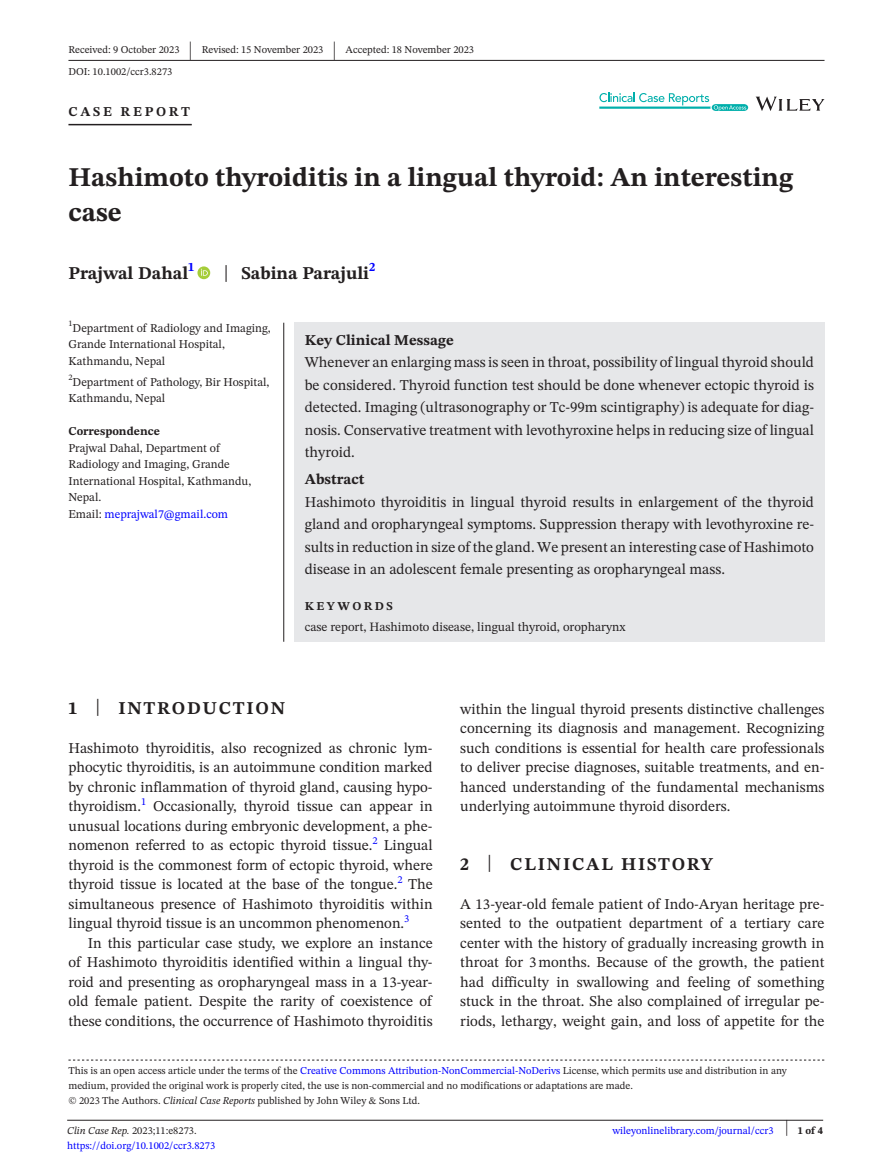
<style>
.page{position:relative;width:893px;height:1174px;background:#fff}
.page>*{position:absolute;margin:0;border:0;box-sizing:border-box;transform-origin:0 0}
.t1{font:700 27px/34.5px "STIX Two Text";color:#231f20}
.t2{font:25.65px "STIX Two Text";color:#231f20;scale:.49 1}
.t3{font:700 18px "STIX Two Text";letter-spacing:.1em;color:#231f20}
.t4{font:700 18px "STIX Two Text";color:#231f20}
.t5{font:15px/19.5px "STIX Two Text";color:#231f20;text-align:justify}
.t6{font:700 15px "STIX Two Text";color:#231f20}
.t7{font:700 13.5px "STIX Two Text";letter-spacing:.2em;color:#231f20}
.t8{font:12.75px "STIX Two Text";color:#231f20}
.t9{font:12px/16.5px "STIX Two Text";color:#231f20}
.t10{font:700 12px "STIX Two Text";color:#231f20}
.t11{font:700 12px "STIX Two Text";letter-spacing:.2em;color:#231f20}
.t12{font:10.5px/15px "STIX Two Text";color:#231f20}
.t13{font:10.5px "STIX Two Text";color:#00f}
.t14{font:700 10.5px "STIX Two Text";color:#231f20}
.s1{font-weight:400;font-size:23.4px}
.s2{color:#00f}
.s3{font-weight:400;font-size:23.7px}
.s4{font-style:italic}
.s5{font-weight:400;font-size:22.2px}
</style>
<div class="page">
<hr style="left:67px;top:1119px;width:756px;height:1px;background:#231f20">
<svg style="left:756px;top:97px;width:68px;height:14px"></svg>
<svg style="left:599px;top:93px;width:149px;height:18px"></svg>
<hr style="left:68px;top:60px;width:756px;height:1px;background:#231f20">
<hr style="left:68px;top:124px;width:124px;height:1px;background:#231f20">
<svg style="left:197px;top:266px;width:13px;height:13px"></svg>
<svg style="left:201px;top:269px;width:7px;height:7px"></svg>
<svg style="left:68px;top:1059px;width:756px;height:1px"></svg>
<div style="left:294px;top:323px;width:530px;height:319px;background:#e6e7e9"></div>
<hr style="left:283px;top:323px;width:1px;height:319px;background:#231f20">
<p class="t12" style="left:68px;top:42px;width:113px">Received: 9 October 2023</p>
<h2 class="t2" style="left:189px;top:32px;width:8px">|</h2>
<p class="t12" style="left:202px;top:42px;width:123px">Revised: 15 November 2023</p>
<h2 class="t2" style="left:333px;top:32px;width:8px">|</h2>
<p class="t12" style="left:346px;top:42px;width:130px">Accepted: 18 November 2023</p>
<p class="t12" style="left:68px;top:64px;width:105px">DOI: 10.1002/ccr3.8273</p>
<p class="t7" style="left:68px;top:101px;width:123px">CASE REPORT</p>
<h1 class="t1" style="left:68px;top:161px;width:726px">Hashimoto thyroiditis in a lingual thyroid: An interesting case</h1>
<p class="t4" style="left:68px;top:260px;width:128px">Prajwal Dahal<sup>1</sup></p>
<p class="t4" style="left:224px;top:260px;width:153px"><span class="s1">|</span> Sabina Parajuli<sup>2</sup></p>
<p class="t9" style="left:68px;top:319px;width:204px"><sup>1</sup>Department of Radiology and Imaging,<br>Grande International Hospital,<br>Kathmandu, Nepal</p>
<p class="t9" style="left:68px;top:373px;width:202px"><sup>2</sup>Department of Pathology, Bir Hospital,<br>Kathmandu, Nepal</p>
<p class="t10" style="left:68px;top:423px;width:93px">Correspondence</p>
<p class="t9" style="left:68px;top:439px;width:184px">Prajwal Dahal, Department of<br>Radiology and Imaging, Grande<br>International Hospital, Kathmandu,<br>Nepal.<br>Email: <span class="s2">meprajwal7@gmail.com</span></p>
<p class="t6" style="left:305px;top:329px;width:150px">Key Clinical Message</p>
<p class="t5" style="left:305px;top:351px;width:511px;line-height:22.5px">Whenever an enlarging mass is seen in throat, possibility of lingual thyroid should be considered. Thyroid function test should be done whenever ectopic thyroid is detected. Imaging (ultrasonography or Tc-99m scintigraphy) is adequate for diag&shy;nosis. Conservative treatment with levothyroxine helps in reducing size of lingual thyroid.</p>
<p class="t6" style="left:305px;top:468px;width:61px">Abstract</p>
<p class="t5" style="left:305px;top:490px;width:511px;line-height:22.5px">Hashimoto thyroiditis in lingual thyroid results in enlargement of the thyroid gland and oropharyngeal symptoms. Suppression therapy with levothyroxine re&shy;sults in reduction in size of the gland. We present an interesting case of Hashimoto disease in an adolescent female presenting as oropharyngeal mass.</p>
<p class="t11" style="left:305px;top:597px;width:90px">KEYWORDS</p>
<p class="t8" style="left:305px;top:618px;width:322px">case report, Hashimoto disease, lingual thyroid, oropharynx</p>
<p class="t3" style="left:68px;top:695px;width:218px">1 <span class="s3">|</span> INTRODUCTION</p>
<p class="t5" style="left:68px;top:738px;width:366px">Hashimoto thyroiditis, also recognized as chronic lym&shy;phocytic thyroiditis, is an autoimmune condition marked by chronic inflammation of thyroid gland, causing hypo&shy;thyroidism.</p>
<p class="t13" style="left:141px;top:793px;width:7px">1</p>
<p class="t5" style="left:68px;top:796px;width:366px;text-indent:85px">Occasionally, thyroid tissue can appear in unusual locations during embryonic development, a phe&shy;nomenon referred to as ectopic thyroid tissue.</p>
<p class="t13" style="left:372px;top:832px;width:7px">2</p>
<p class="t5" style="left:68px;top:835px;width:366px;text-indent:315px">Lingual thyroid is the commonest form of ectopic thyroid, where thyroid tissue is located at the base of the tongue.</p>
<p class="t13" style="left:398px;top:871px;width:7px">2</p>
<p class="t5" style="left:68px;top:874px;width:366px;text-indent:340px">The simultaneous presence of Hashimoto thyroiditis within lingual thyroid tissue is an uncommon phenomenon.</p>
<p class="t13" style="left:404px;top:910px;width:7px">3</p>
<p class="t5" style="left:68px;top:933px;width:366px;text-indent:20px">In this particular case study, we explore an instance of Hashimoto thyroiditis identified within a lingual thy&shy;roid and presenting as oropharyngeal mass in a 13-year&shy;old female patient. Despite the rarity of coexistence of these conditions, the occurrence of Hashimoto thyroiditis</p>
<p class="t5" style="left:460px;top:699px;width:366px">within the lingual thyroid presents distinctive challenges concerning its diagnosis and management. Recognizing such conditions is essential for health care professionals to deliver precise diagnoses, suitable treatments, and en&shy;hanced understanding of the fundamental mechanisms underlying autoimmune thyroid disorders.</p>
<p class="t3" style="left:460px;top:851px;width:254px">2 <span class="s3">|</span> CLINICAL HISTORY</p>
<p class="t5" style="left:460px;top:894px;width:366px">A 13-year-old female patient of Indo-Aryan heritage pre&shy;sented to the outpatient department of a tertiary care center with the history of gradually increasing growth in throat for 3months. Because of the growth, the patient had difficulty in swallowing and feeling of something stuck in the throat. She also complained of irregular pe&shy;riods, lethargy, weight gain, and loss of appetite for the</p>
<p class="t12" style="left:68px;top:1063px;width:720px">This is an open access article under the terms of the <span class="s2">Creative Commons Attribution-NonCommercial-NoDerivs</span> License, which permits use and distribution in any medium, provided the original work is properly cited, the use is non-commercial and no modifications or adaptations are made.<br>© 2023 The Authors. <span class="s4">Clinical Case Reports</span> published by John Wiley &amp; Sons Ltd.</p>
<p class="t12" style="left:67px;top:1123px;width:131px"><span class="s4">Clin Case Rep.</span> 2023;11:e8273.</p>
<p class="t14" style="left:785px;top:1123px;width:39px"><span class="s5">|</span> 1 of 4</p>
<p class="t13" style="left:67px;top:1138px;width:150px">https://doi.org/10.1002/ccr3.8273</p>
<p class="t13" style="left:612px;top:1123px;width:163px">wileyonlinelibrary.com/journal/ccr3</p>
</div>
